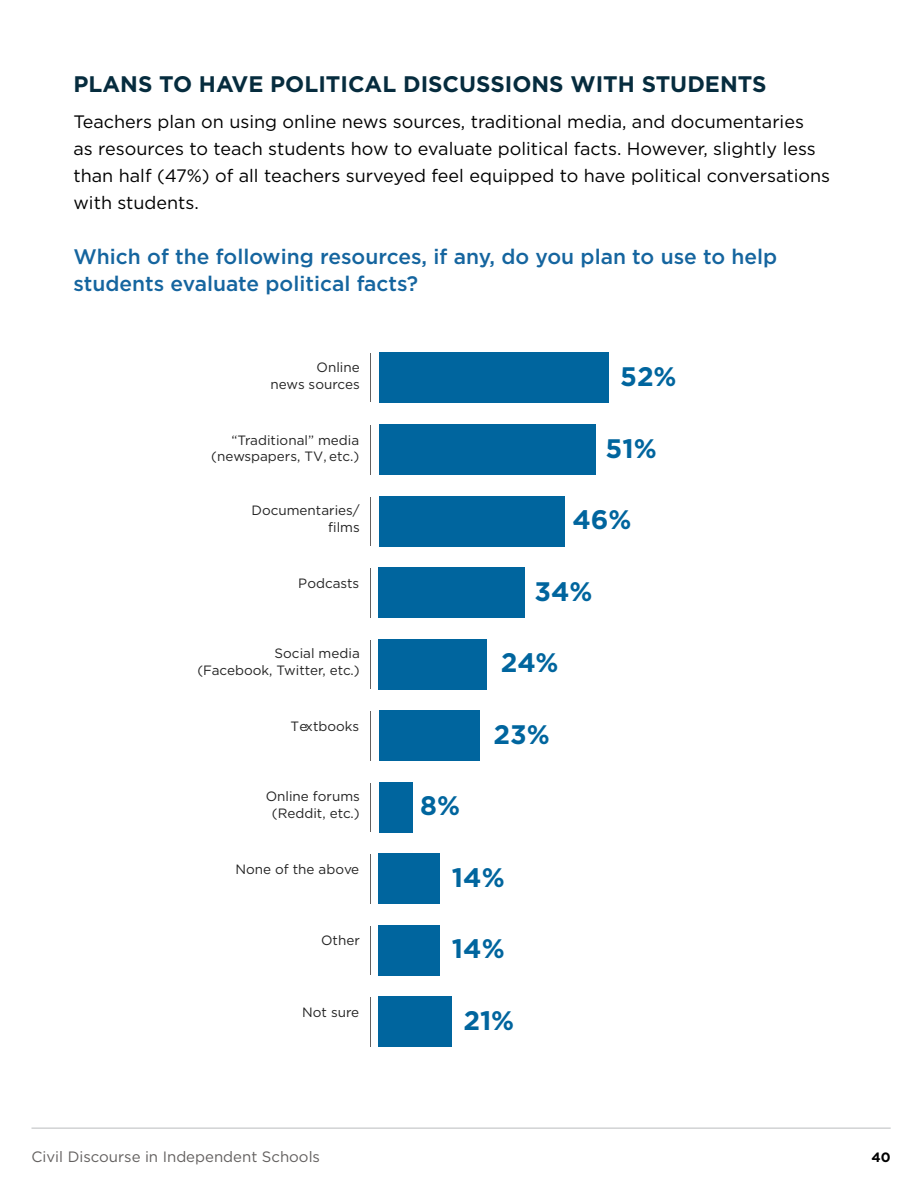
<style>
.page{position:relative;width:918px;height:1188px;background:#fff}
.page>*{position:absolute;margin:0;border:0;box-sizing:border-box;transform-origin:0 0}
.t1{font:700 26.7px "Gotham";color:#00659e}
.t2{font:700 22.5px "Gotham";color:#062c3e}
.t3{font:500 21px/27px "Gotham";color:#15659f}
.t4{font:18px/27px "Gotham";color:#000}
.t5{font:15px "Gotham";color:#63605f}
.t6{font:13.5px/16.5px "Gotham";color:#232323;text-align:right}
.t7{font:700 13.5px "Gotham";color:#000}
</style>
<div class="page">
<hr style="left:32px;top:1127px;width:859px;height:2px;background:#d1d3d4">
<hr style="left:370px;top:354px;width:1px;height:48px;background:#63605f">
<hr style="left:370px;top:425px;width:1px;height:50px;background:#63605f">
<div style="left:379px;top:353px;width:230px;height:50px;background:#00659e"></div>
<div style="left:379px;top:424px;width:217px;height:51px;background:#00659e"></div>
<hr style="left:370px;top:497px;width:1px;height:48px;background:#63605f">
<hr style="left:370px;top:568px;width:1px;height:50px;background:#63605f">
<div style="left:379px;top:496px;width:185px;height:50px;background:#00659e"></div>
<div style="left:379px;top:567px;width:146px;height:51px;background:#00659e"></div>
<hr style="left:370px;top:640px;width:1px;height:48px;background:#63605f">
<hr style="left:370px;top:711px;width:1px;height:50px;background:#63605f">
<div style="left:379px;top:639px;width:108px;height:50px;background:#00659e"></div>
<div style="left:379px;top:710px;width:100px;height:51px;background:#00659e"></div>
<hr style="left:370px;top:783px;width:1px;height:48px;background:#63605f">
<hr style="left:370px;top:855px;width:1px;height:49px;background:#63605f">
<div style="left:379px;top:782px;width:33px;height:51px;background:#00659e"></div>
<div style="left:379px;top:854px;width:61px;height:50px;background:#00659e"></div>
<hr style="left:370px;top:926px;width:1px;height:48px;background:#63605f">
<hr style="left:370px;top:998px;width:1px;height:49px;background:#63605f">
<div style="left:379px;top:925px;width:61px;height:51px;background:#00659e"></div>
<div style="left:379px;top:997px;width:73px;height:50px;background:#00659e"></div>
<p class="t2" style="left:74px;top:71px;width:694px">PLANS TO HAVE POLITICAL DISCUSSIONS WITH STUDENTS</p>
<p class="t4" style="left:74px;top:108px;width:758px">Teachers plan on using online news sources, traditional media, and documentaries<br>as resources to teach students how to evaluate political facts. However, slightly less than half (47%) of all teachers surveyed feel equipped to have political conversations with students.</p>
<p class="t3" style="left:74px;top:242px;width:705px">Which of the following resources, if any, do you plan to use to help students evaluate political facts?</p>
<p class="t6" style="left:270px;top:359px;width:91px">Online<br>news sources</p>
<h1 class="t1" style="left:620px;top:361px;width:58px">52%</h1>
<p class="t6" style="left:211px;top:431px;width:150px">“Traditional” media (newspapers, TV, etc.)</p>
<h1 class="t1" style="left:606px;top:433px;width:53px">51%</h1>
<p class="t6" style="left:252px;top:502px;width:110px">Documentaries/ films</p>
<h1 class="t1" style="left:572px;top:504px;width:61px">46%</h1>
<p class="t6" style="left:298px;top:574px;width:62px">Podcasts</p>
<h1 class="t1" style="left:534px;top:576px;width:60px">34%</h1>
<p class="t6" style="left:197px;top:645px;width:164px">Social media (Facebook, Twitter, etc.)</p>
<h1 class="t1" style="left:501px;top:647px;width:59px">24%</h1>
<p class="t6" style="left:291px;top:718px;width:70px">Textbooks</p>
<h1 class="t1" style="left:494px;top:719px;width:58px">23%</h1>
<p class="t6" style="left:266px;top:788px;width:96px;text-align:center">Online forums (Reddit, etc.)</p>
<h1 class="t1" style="left:420px;top:790px;width:41px">8%</h1>
<p class="t6" style="left:235px;top:861px;width:125px">None of the above</p>
<h1 class="t1" style="left:452px;top:862px;width:54px">14%</h1>
<p class="t6" style="left:321px;top:931px;width:40px">Other</p>
<h1 class="t1" style="left:452px;top:934px;width:54px">14%</h1>
<p class="t6" style="left:302px;top:1004px;width:59px">Not sure</p>
<h1 class="t1" style="left:463px;top:1005px;width:53px">21%</h1>
<p class="t5" style="left:32px;top:1147px;width:290px">Civil Discourse in Independent Schools</p>
<p class="t7" style="left:872px;top:1150px;width:21px">40</p>
</div>
